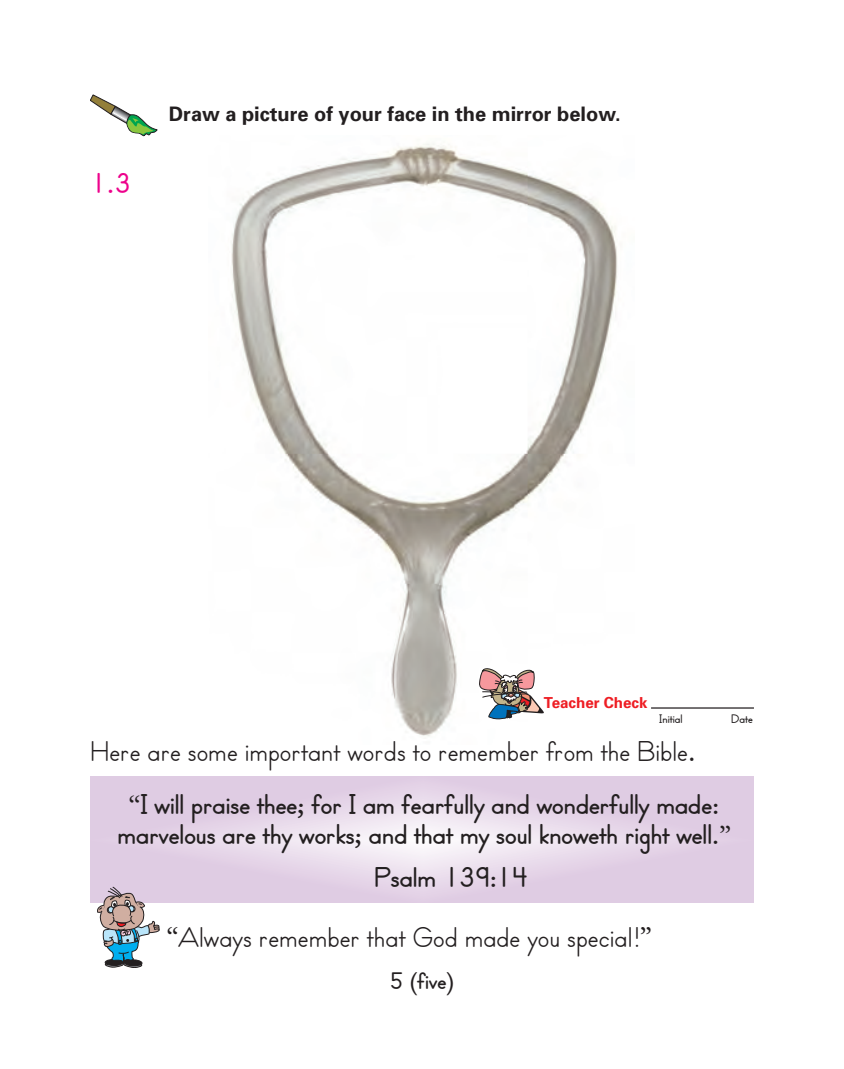
<style>
.page{position:relative;width:844px;height:1069px;background:#fff}
.page>*{position:absolute;margin:0;border:0;box-sizing:border-box;transform-origin:0 0}
.t1{font:700 30px/30px "School Text";color:#231f20;text-align:center}
.t2{font:30px "School Text";color:#231f20}
.t3{font:700 30px "School Text";color:#ed028c}
.t4{font:700 25px "School Text";color:#231f20}
.t5{font:700 20px "Univers";color:#231f20}
.t6{font:700 15.12px "Univers";color:#ee1e24}
.t7{font:700 13px "School Text";color:#231f20}
</style>
<div class="page">
<svg style="left:90px;top:776px;width:664px;height:126px;background:#e4d4e7"></svg>
<img style="left:231px;top:144px;width:386px;height:592px">
<svg style="left:479px;top:668px;width:65px;height:51px"></svg>
<hr style="left:651px;top:707px;width:103px;height:1px;background:#231f20">
<svg style="left:97px;top:887px;width:62px;height:80px"></svg>
<svg style="left:90px;top:94px;width:67px;height:42px"></svg>
<p class="t3" style="left:90px;top:165px;width:43px">1.3</p>
<p class="t5" style="left:169px;top:106px;width:453px">Draw a picture of your face in the mirror below.</p>
<p class="t6" style="left:544px;top:696px;width:105px">Teacher Check</p>
<p class="t2" style="left:90px;top:733px;width:607px">Here are some important words to remember from the Bible.</p>
<p class="t1" style="left:118px;top:788px;width:615px">“I will praise thee; for I am fearfully and wonderfully made: marvelous are thy works; and that my soul knoweth right well.”</p>
<p class="t1" style="left:374px;top:862px;width:155px">Psalm 139:14</p>
<p class="t2" style="left:167px;top:919px;width:486px">“Always remember that God made you special!”</p>
<p class="t7" style="left:659px;top:711px;width:25px">Initial</p>
<p class="t7" style="left:731px;top:711px;width:23px">Date</p>
<p class="t4" style="left:389px;top:966px;width:66px">5 (five)</p>
</div>
